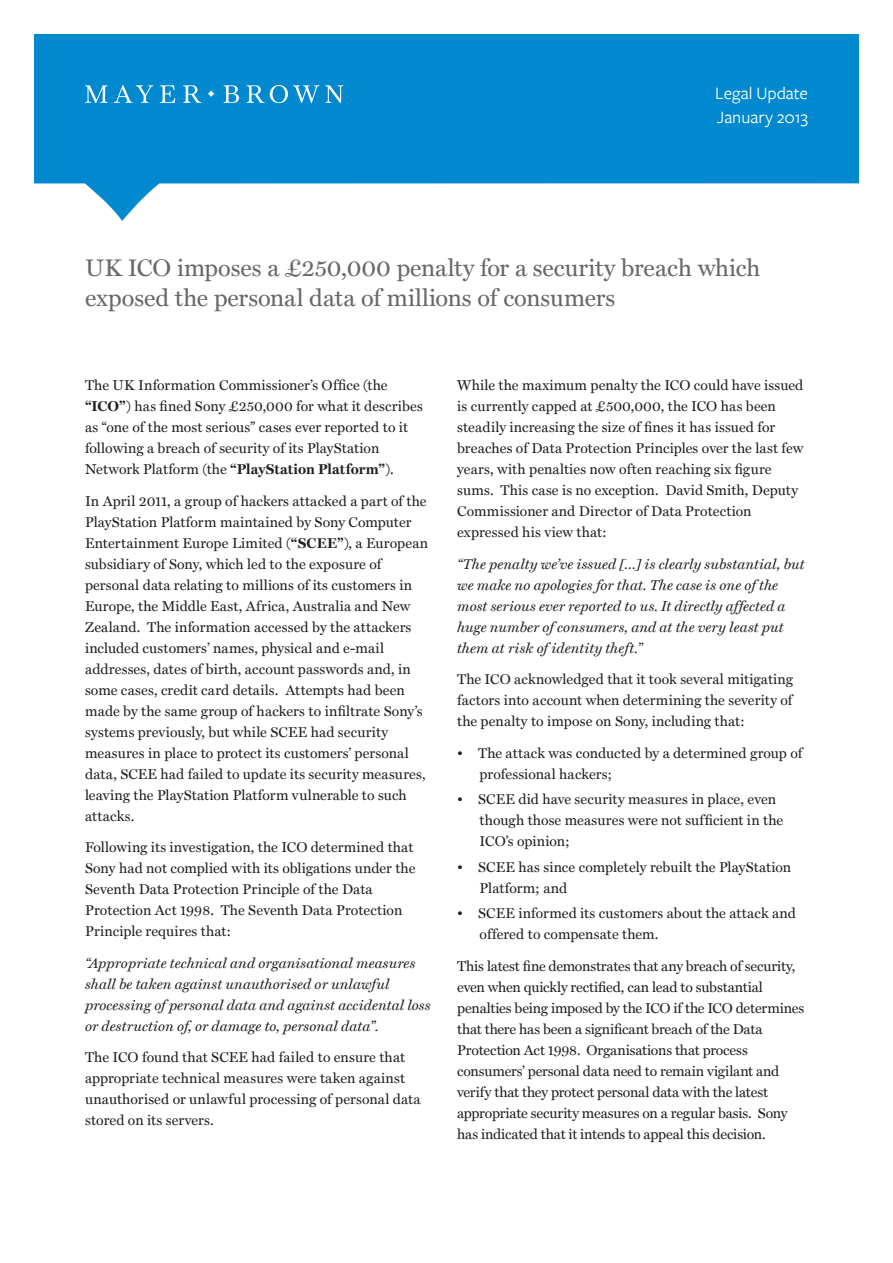
<style>
.page{position:relative;width:893px;height:1263px;background:#fff}
.page>*{position:absolute;margin:0;border:0;box-sizing:border-box;transform-origin:0 0}
.Head{font:24px/30px "Miller Text";color:#6a6766}
.Document_name{font:18px "Freight Sans";color:#fff}
.Date{font:18px "Freight Sans";color:#fff}
.Body_copy{font:14.25px/21px "Miller Text";letter-spacing:.005em;color:#231f20}
.Body_copy-2{font:italic 14.25px/21px "Miller Text";letter-spacing:.01em;color:#231f20}
.s1{font-weight:700}
</style>
<div class="page">
<svg style="left:34px;top:34px;width:825px;height:187px;fill:#0089cf"></svg>
<svg style="left:85px;top:85px;width:258px;height:18px;background:#38a2d9"></svg>
<p class="Document_name" style="left:715px;top:84px;width:94px">Legal Update</p>
<p class="Date" style="left:717px;top:108px;width:93px">January 2013</p>
<p class="Head" style="left:85px;top:253px;width:677px">UK ICO imposes a £250,000 penalty for a security breach which exposed the personal data of millions of consumers</p>
<p class="Body_copy" style="left:85px;top:374px;width:339px">The UK Information Commissioner’s Office (the <span class="s1">“ICO”</span>) has fined Sony £250,000 for what it describes as “one of the most serious” cases ever reported to it following a breach of security of its PlayStation Network Platform (the <span class="s1">“PlayStation Platform”</span>).</p>
<p class="Body_copy" style="left:85px;top:490px;width:345px">In April 2011, a group of hackers attacked a part of the PlayStation Platform maintained by Sony Computer Entertainment Europe Limited (<span class="s1">“SCEE”</span>), a European subsidiary of Sony, which led to the exposure of personal data relating to millions of its customers in Europe, the Middle East, Africa, Australia and New Zealand. The information accessed by the attackers included customers’ names, physical and e-mail addresses, dates of birth, account passwords and, in some cases, credit card details. Attempts had been made by the same group of hackers to infiltrate Sony’s systems previously, but while SCEE had security measures in place to protect its customers’ personal data, SCEE had failed to update its security measures, leaving the PlayStation Platform vulnerable to such attacks.</p>
<p class="Body_copy" style="left:85px;top:836px;width:332px">Following its investigation, the ICO determined that Sony had not complied with its obligations under the Seventh Data Protection Principle of the Data Protection Act 1998. The Seventh Data Protection Principle requires that:</p>
<p class="Body_copy-2" style="left:85px;top:952px;width:347px">“Appropriate technical and organisational measures shall be taken against unauthorised or unlawful processing of personal data and against accidental loss or destruction of, or damage to, personal data”.</p>
<p class="Body_copy" style="left:85px;top:1046px;width:337px">The ICO found that SCEE had failed to ensure that appropriate technical measures were taken against unauthorised or unlawful processing of personal data stored on its servers.</p>
<p class="Body_copy" style="left:457px;top:374px;width:348px">While the maximum penalty the ICO could have issued is currently capped at £500,000, the ICO has been steadily increasing the size of fines it has issued for breaches of Data Protection Principles over the last few years, with penalties now often reaching six figure sums. This case is no exception. David Smith, Deputy Commissioner and Director of Data Protection expressed his view that:</p>
<p class="Body_copy-2" style="left:457px;top:553px;width:349px">“The penalty we’ve issued […] is clearly substantial, but we make no apologies for that. The case is one of the most serious ever reported to us. It directly affected a huge number of consumers, and at the very least put them at risk of identity theft.”</p>
<p class="Body_copy" style="left:457px;top:668px;width:337px;text-align:justify">The ICO acknowledged that it took several mitigating factors into account when determining the severity of the penalty to impose on Sony, including that:</p>
<p class="Body_copy" style="left:480px;top:742px;width:324px;text-indent:-22px">• The attack was conducted by a determined group of professional hackers;</p>
<p class="Body_copy" style="left:480px;top:788px;width:305px;text-indent:-22px">• SCEE did have security measures in place, even though those measures were not sufficient in the<br>ICO’s opinion;</p>
<p class="Body_copy" style="left:480px;top:856px;width:313px;text-indent:-22px">• SCEE has since completely rebuilt the PlayStation<br>Platform; and</p>
<p class="Body_copy" style="left:480px;top:902px;width:318px;text-indent:-22px">• SCEE informed its customers about the attack and offered to compensate them.</p>
<p class="Body_copy" style="left:457px;top:955px;width:349px">This latest fine demonstrates that any breach of security, even when quickly rectified, can lead to substantial penalties being imposed by the ICO if the ICO determines that there has been a significant breach of the Data Protection Act 1998. Organisations that process consumers’ personal data need to remain vigilant and verify that they protect personal data with the latest appropriate security measures on a regular basis. Sony has indicated that it intends to appeal this decision.</p>
</div>
